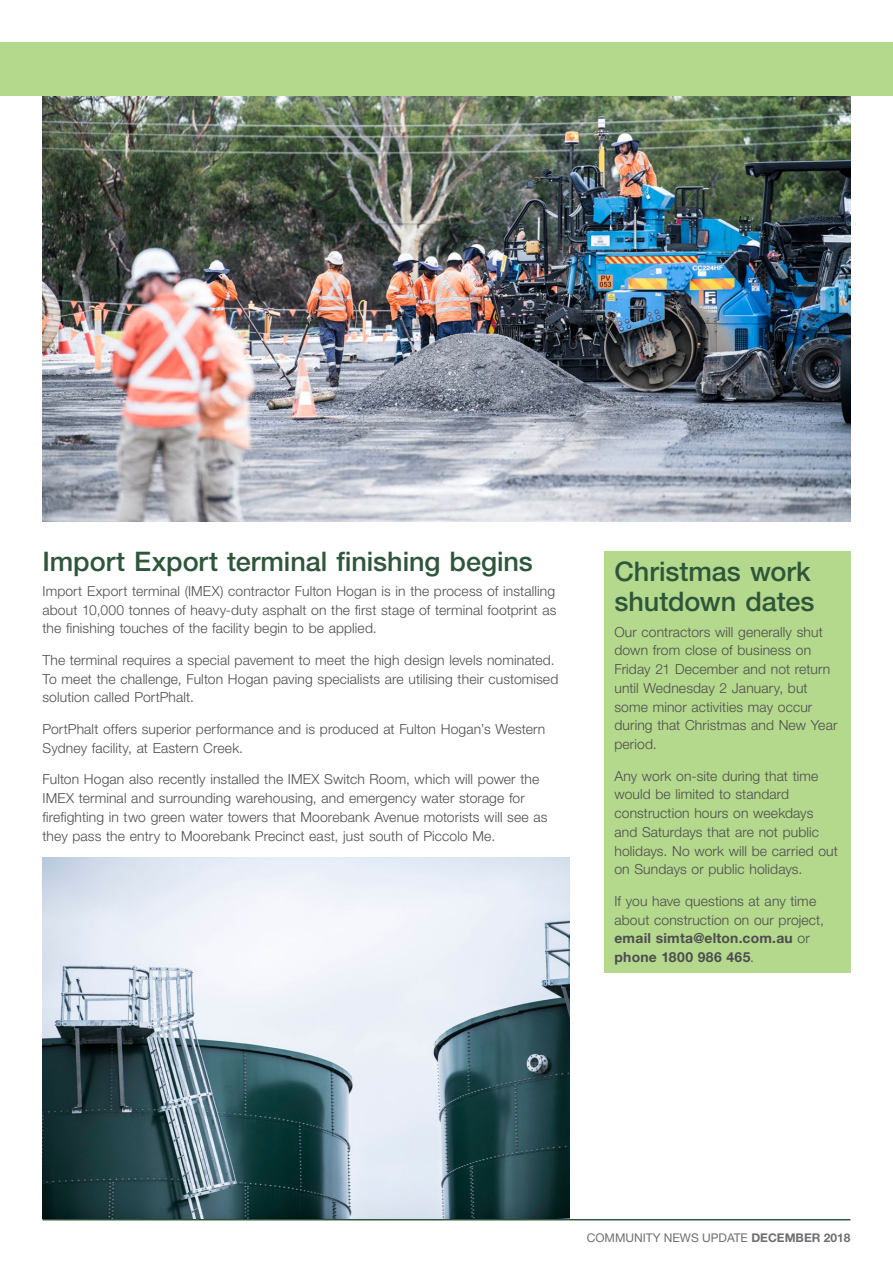
<style>
.page{position:relative;width:893px;height:1263px;background:#fff}
.page>*{position:absolute;margin:0;border:0;box-sizing:border-box;transform-origin:0 0}
.t1{font:500 27px/30px "Helvetica Neue LT Std";letter-spacing:-.005em;color:#2e563b}
.t2{font:300 13.8px/18.8px "Helvetica Neue LT Std";letter-spacing:.01em;color:#4d4d4f}
.t3{font:12px "Helvetica Neue LT Std";color:#6d6e71}
.s1{font-weight:700}
</style>
<div class="page">
<img style="left:43px;top:96px;width:807px;height:425px">
<div style="left:0;top:43px;width:893px;height:53px;background:#b4d88c"></div>
<hr style="left:43px;top:1219px;width:807px;height:1px;background:#2e563b">
<div style="left:604px;top:552px;width:246px;height:421px;background:#b4d88c"></div>
<img style="left:43px;top:857px;width:527px;height:362px">
<h1 class="t1" style="left:43px;top:546px;width:492px">Import Export terminal finishing begins</h1>
<p class="t2" style="left:43px;top:581px;width:515px;text-align:justify">Import Export terminal (IMEX) contractor Fulton Hogan is in the process of installing about 10,000 tonnes of heavy-duty asphalt on the first stage of terminal footprint as the finishing touches of the facility begin to be applied.</p>
<p class="t2" style="left:43px;top:650px;width:517px">The terminal requires a special pavement to meet the high design levels nominated.<br>To meet the challenge, Fulton Hogan paving specialists are utilising their customised solution called PortPhalt.</p>
<p class="t2" style="left:43px;top:719px;width:504px">PortPhalt offers superior performance and is produced at Fulton Hogan’s Western<br>Sydney facility, at Eastern Creek.</p>
<p class="t2" style="left:43px;top:770px;width:506px">Fulton Hogan also recently installed the IMEX Switch Room, which will power the IMEX terminal and surrounding warehousing, and emergency water storage for firefighting in two green water towers that Moorebank Avenue motorists will see as they pass the entry to Moorebank Precinct east, just south of Piccolo Me.</p>
<h1 class="t1" style="left:614px;top:557px;width:201px">Christmas work shutdown dates</h1>
<p class="t2" style="left:614px;top:622px;width:224px">Our contractors will generally shut down from close of business on<br>Friday 21 December and not return until Wednesday 2 January, but some minor activities may occur during that Christmas and New Year period.</p>
<p class="t2" style="left:614px;top:766px;width:225px">Any work on-site during that time would be limited to standard construction hours on weekdays and Saturdays that are not public holidays. No work will be carried out on Sundays or public holidays.</p>
<p class="t2" style="left:614px;top:891px;width:211px">If you have questions at any time about construction on our project, <span class="s1">email simta@elton.com.au</span> or <span class="s1">phone 1800 986 465</span>.</p>
<p class="t3" style="left:587px;top:1230px;width:265px">COMMUNITY NEWS UPDATE <span class="s1">DECEMBER 2018</span></p>
</div>
